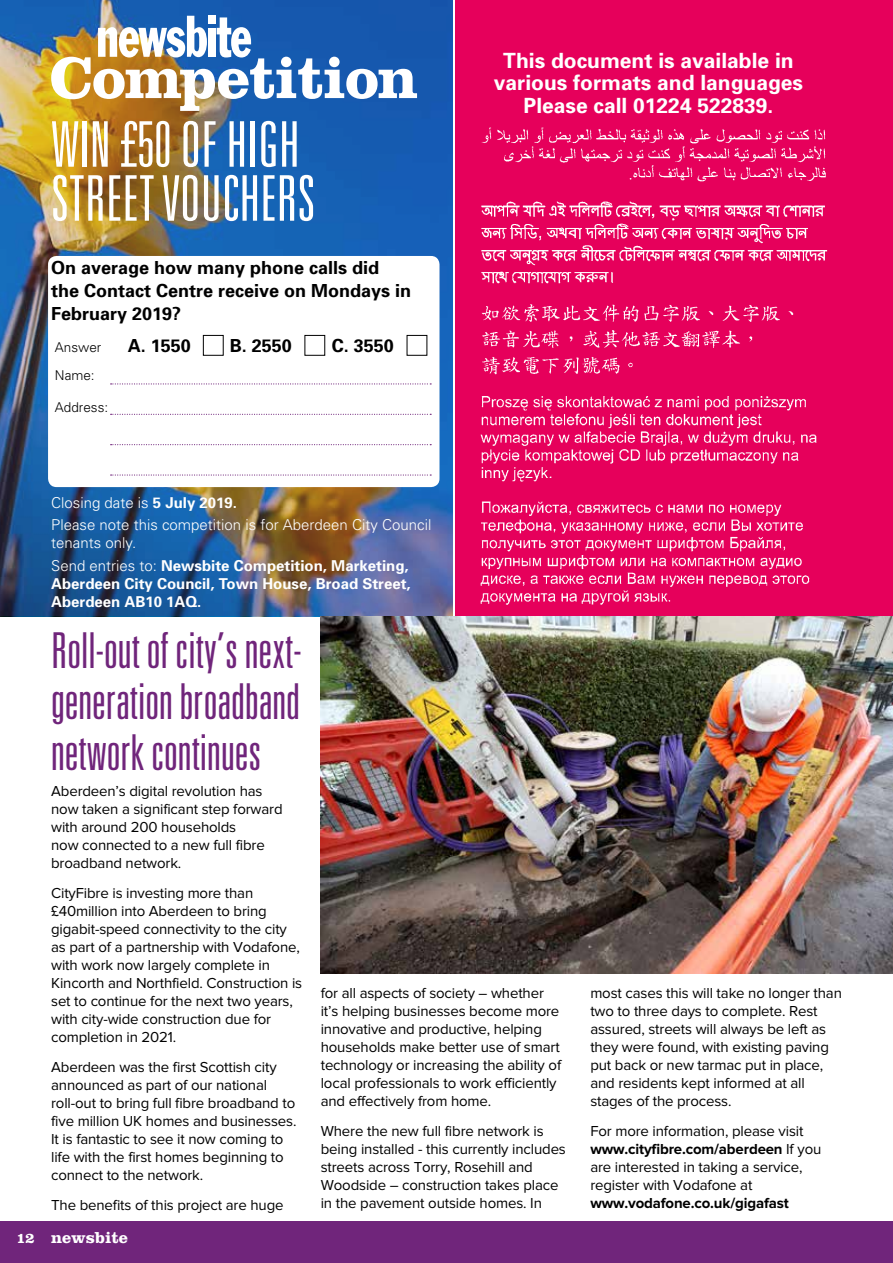
<style>
.page{position:relative;width:893px;height:1263px;background:#fff}
.page>*{position:absolute;margin:0;border:0;box-sizing:border-box;transform-origin:0 0}
.t1{font:300 ultra-condensed 63px/54px "Univers";color:#fff}
.t2{font:300 ultra-condensed 49.5px/51px "Univers";color:#70257b;text-align:justify}
.t3{font:700 21px/22.5px "Univers";color:#fff;text-align:center}
.t4{font:700 18px/22.5px "Univers";color:#000}
.t5{font:700 16.5px "Clarendon";color:#fff}
.t6{font:15px/18px "Proxima Nova";letter-spacing:-.01em;color:#000}
.t7{font:700 15px/22.2px "Univers";color:#fff}
.t8{font:300 15px/22.2px "Univers";color:#fff}
.t9{font:700 15px "Proxima Nova";letter-spacing:-.01em;color:#000}
.t10{font:300 13.5px "Univers";color:#000}
.s1{font-weight:700}
.s2{font-weight:300}
.s3{font-size:15px}
</style>
<div class="page">
<div style="left:455px;top:0;width:438px;height:616px;background:#e6005b"></div>
<img style="left:0;top:0;width:453px;height:616px">
<svg style="left:51px;top:16px;width:366px;height:95px"></svg>
<div style="left:48px;top:256px;width:391px;height:231px;background:#fff;border-radius:9px"></div>
<svg style="left:111px;top:414px;width:320px;height:1px"></svg>
<svg style="left:111px;top:383px;width:320px;height:1px"></svg>
<svg style="left:111px;top:444px;width:320px;height:1px"></svg>
<svg style="left:111px;top:474px;width:320px;height:2px"></svg>
<div style="left:203px;top:335px;width:21px;height:21px;border:1px solid #000"></div>
<div style="left:304px;top:335px;width:21px;height:21px;border:1px solid #000"></div>
<div style="left:407px;top:335px;width:20px;height:21px;border:1px solid #000"></div>
<img style="left:480px;top:127px;width:348px;height:478px">
<div style="left:0;top:1221px;width:893px;height:42px;background:#70257b"></div>
<img style="left:321px;top:616px;width:572px;height:358px">
<h1 class="t1" style="left:51px;top:116px;width:265px">WIN £50 OF HIGH<br>STREET VOUCHERS</h1>
<p class="t4" style="left:51px;top:257px;width:362px">On average how many phone calls did the Contact Centre receive on Mondays in<br>February 2019?</p>
<p class="t10" style="left:55px;top:339px;width:48px">Answer</p>
<p class="t4" style="left:128px;top:334px;width:65px">A. 1550</p>
<p class="t4" style="left:230px;top:334px;width:64px">B. 2550</p>
<p class="t4" style="left:332px;top:334px;width:64px">C. 3550</p>
<p class="t10" style="left:55px;top:367px;width:41px">Name:</p>
<p class="t10" style="left:55px;top:399px;width:55px">Address:</p>
<p class="t8" style="left:51px;top:492px;width:382px">Closing date is <span class="s1">5 July 2019.<br></span>Please note this competition is for Aberdeen City Council</p>
<p class="t7" style="left:51px;top:532px;width:359px"><span class="s2">tenants only.<br>Send entries to:</span> Newsbite Competition, Marketing,</p>
<p class="t7" style="left:51px;top:574px;width:361px;line-height:18px">Aberdeen City Council, Town House, Broad Street,<br>Aberdeen AB10 1AQ.</p>
<h2 class="t2" style="left:51px;top:624px;width:252px">Roll-out of city’s next&shy;generation broadband network continues</h2>
<h3 class="t3" style="left:494px;top:49px;width:311px">This document is available in various formats and languages<br>Please call 01224 522839.</h3>
<p class="t6" style="left:51px;top:783px;width:233px">Aberdeen’s digital revolution has now taken a significant step forward with around 200 households<br>now connected to a new full fibre broadband network.</p>
<p class="t6" style="left:51px;top:885px;width:253px">CityFibre is investing more than £40million into Aberdeen to bring gigabit-speed connectivity to the city as part of a partnership with Vodafone, with work now largely complete in Kincorth and Northfield. Construction is set to continue for the next two years, with city-wide construction due for completion in 2021.</p>
<p class="t6" style="left:51px;top:1059px;width:247px">Aberdeen was the first Scottish city announced as part of our national roll-out to bring full fibre broadband to five million UK homes and businesses.<br>It is fantastic to see it now coming to life with the first homes beginning to connect to the network.</p>
<p class="t6" style="left:51px;top:1197px;width:234px">The benefits of this project are huge</p>
<p class="t5" style="left:16px;top:1228px;width:113px"><span class="s3">12</span> newsbite</p>
<p class="t6" style="left:321px;top:985px;width:242px">for all aspects of society – whether it’s helping businesses become more innovative and productive, helping households make better use of smart technology or increasing the ability of local professionals to work efficiently and effectively from home.</p>
<p class="t6" style="left:321px;top:1123px;width:247px">Where the new full fibre network is being installed - this currently includes streets across Torry, Rosehill and Woodside – construction takes place in the pavement outside homes. In</p>
<p class="t6" style="left:590px;top:985px;width:253px">most cases this will take no longer than two to three days to complete. Rest assured, streets will always be left as they were found, with existing paving put back or new tarmac put in place, and residents kept informed at all stages of the process.</p>
<p class="t6" style="left:590px;top:1123px;width:232px">For more information, please visit <span class="s1">www.cityfibre.com/aberdeen</span> If you are interested in taking a service, register with Vodafone at</p>
<p class="t9" style="left:590px;top:1195px;width:200px">www.vodafone.co.uk/gigafast</p>
</div>
